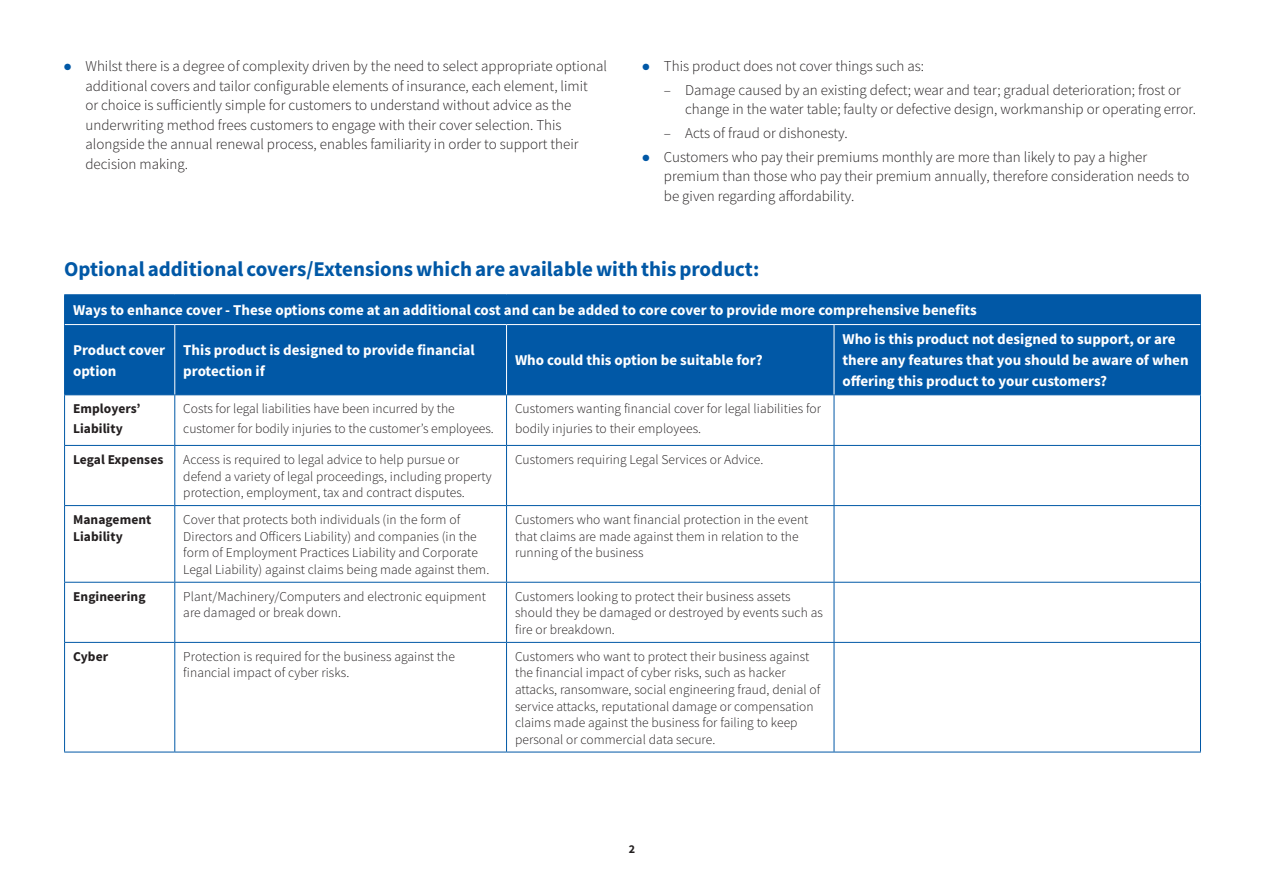
<style>
.page{position:relative;width:1264px;height:894px;background:#fff}
.page>*{position:absolute;margin:0;border:0;box-sizing:border-box;transform-origin:0 0}
.t1{font:700 21px "Source Sans Pro";color:#0158a6}
.t2{font:300 15px/19.5px "Source Sans Pro";color:#231f20}
.t3{font:700 15px/21px "Source Sans Pro";color:#fff}
.t4{font:300 13.5px/16.5px "Source Sans Pro";letter-spacing:.005em;color:#231f20}
.t5{font:700 13.5px/19.5px "Source Sans Pro";letter-spacing:.005em;color:#231f20}
.t6{font:700 12px "Source Sans Pro";color:#231f20}
.s1{color:#0158a6}
</style>
<div class="page">
<div style="left:65px;top:295px;width:1135px;height:99px;background:#0158a6"></div>
<hr style="left:64px;top:294px;width:111px;height:1px;background:#0158a6">
<svg style="left:64px;top:295px;width:1px;height:29px"></svg>
<hr style="left:175px;top:294px;width:331px;height:1px;background:#0158a6">
<hr style="left:506px;top:294px;width:328px;height:1px;background:#0158a6">
<hr style="left:834px;top:294px;width:367px;height:1px;background:#0158a6">
<svg style="left:1200px;top:295px;width:1px;height:29px"></svg>
<hr style="left:64px;top:324px;width:1px;height:70px;background:#0158a6">
<hr style="left:1200px;top:324px;width:1px;height:70px;background:#0158a6">
<hr style="left:64px;top:394px;width:111px;height:1px;background:#0158a6">
<hr style="left:175px;top:394px;width:331px;height:1px;background:#0158a6">
<hr style="left:506px;top:394px;width:328px;height:1px;background:#0158a6">
<hr style="left:834px;top:394px;width:367px;height:1px;background:#0158a6">
<hr style="left:174px;top:325px;width:1px;height:69px;background:#fff">
<hr style="left:506px;top:325px;width:1px;height:69px;background:#fff">
<hr style="left:833px;top:325px;width:1px;height:69px;background:#fff">
<hr style="left:64px;top:395px;width:1px;height:50px;background:#0158a6">
<hr style="left:174px;top:395px;width:1px;height:50px;background:#0158a6">
<hr style="left:506px;top:395px;width:1px;height:50px;background:#0158a6">
<hr style="left:833px;top:395px;width:1px;height:50px;background:#0158a6">
<hr style="left:1200px;top:395px;width:1px;height:50px;background:#0158a6">
<hr style="left:64px;top:445px;width:111px;height:1px;background:#0158a6">
<hr style="left:64px;top:446px;width:1px;height:59px;background:#0158a6">
<hr style="left:175px;top:445px;width:331px;height:1px;background:#0158a6">
<hr style="left:174px;top:446px;width:1px;height:59px;background:#0158a6">
<hr style="left:506px;top:445px;width:328px;height:1px;background:#0158a6">
<hr style="left:506px;top:446px;width:1px;height:59px;background:#0158a6">
<hr style="left:834px;top:445px;width:367px;height:1px;background:#0158a6">
<hr style="left:833px;top:446px;width:1px;height:59px;background:#0158a6">
<hr style="left:1200px;top:446px;width:1px;height:59px;background:#0158a6">
<hr style="left:64px;top:505px;width:111px;height:1px;background:#0158a6">
<hr style="left:64px;top:506px;width:1px;height:76px;background:#0158a6">
<hr style="left:175px;top:505px;width:331px;height:1px;background:#0158a6">
<hr style="left:174px;top:506px;width:1px;height:76px;background:#0158a6">
<hr style="left:506px;top:505px;width:328px;height:1px;background:#0158a6">
<hr style="left:506px;top:506px;width:1px;height:76px;background:#0158a6">
<hr style="left:834px;top:505px;width:367px;height:1px;background:#0158a6">
<hr style="left:833px;top:506px;width:1px;height:76px;background:#0158a6">
<hr style="left:1200px;top:506px;width:1px;height:76px;background:#0158a6">
<hr style="left:64px;top:582px;width:111px;height:1px;background:#0158a6">
<hr style="left:64px;top:582px;width:1px;height:60px;background:#0158a6">
<hr style="left:175px;top:582px;width:331px;height:1px;background:#0158a6">
<hr style="left:174px;top:582px;width:1px;height:60px;background:#0158a6">
<hr style="left:506px;top:582px;width:328px;height:1px;background:#0158a6">
<hr style="left:506px;top:582px;width:1px;height:60px;background:#0158a6">
<hr style="left:834px;top:582px;width:367px;height:1px;background:#0158a6">
<hr style="left:833px;top:582px;width:1px;height:60px;background:#0158a6">
<hr style="left:1200px;top:582px;width:1px;height:60px;background:#0158a6">
<hr style="left:64px;top:642px;width:111px;height:1px;background:#0158a6">
<hr style="left:64px;top:643px;width:1px;height:108px;background:#0158a6">
<hr style="left:175px;top:642px;width:331px;height:1px;background:#0158a6">
<hr style="left:174px;top:643px;width:1px;height:108px;background:#0158a6">
<hr style="left:506px;top:642px;width:328px;height:1px;background:#0158a6">
<hr style="left:506px;top:643px;width:1px;height:108px;background:#0158a6">
<hr style="left:834px;top:642px;width:367px;height:1px;background:#0158a6">
<hr style="left:833px;top:643px;width:1px;height:108px;background:#0158a6">
<hr style="left:1200px;top:643px;width:1px;height:108px;background:#0158a6">
<hr style="left:64px;top:751px;width:111px;height:1px;background:#0158a6">
<hr style="left:175px;top:751px;width:331px;height:1px;background:#0158a6">
<hr style="left:506px;top:751px;width:328px;height:1px;background:#0158a6">
<hr style="left:834px;top:751px;width:367px;height:1px;background:#0158a6">
<hr style="left:65px;top:324px;width:110px;height:1px;background:#fff">
<hr style="left:175px;top:324px;width:331px;height:1px;background:#fff">
<hr style="left:506px;top:324px;width:328px;height:1px;background:#fff">
<hr style="left:834px;top:324px;width:366px;height:1px;background:#fff">
<p class="t2" style="left:85px;top:56px;width:523px;text-indent:-21px"><span class="s1">●</span> Whilst there is a degree of complexity driven by the need to select appropriate optional additional covers and tailor configurable elements of insurance, each element, limit<br>or choice is sufficiently simple for customers to understand without advice as the underwriting method frees customers to engage with their cover selection. This alongside the annual renewal process, enables familiarity in order to support their decision making.</p>
<p class="t2" style="left:642px;top:56px;width:283px"><span class="s1">●</span> This product does not cover things such as:</p>
<p class="t2" style="left:685px;top:80px;width:512px;text-indent:-21px">– Damage caused by an existing defect; wear and tear; gradual deterioration; frost or change in the water table; faulty or defective design, workmanship or operating error.</p>
<p class="t2" style="left:664px;top:123px;width:185px">– Acts of fraud or dishonesty.</p>
<p class="t2" style="left:664px;top:147px;width:527px;text-indent:-21px"><span class="s1">●</span> Customers who pay their premiums monthly are more than likely to pay a higher premium than those who pay their premium annually, therefore consideration needs to be given regarding affordability.</p>
<h1 class="t1" style="left:64px;top:255px;width:696px">Optional additional covers/Extensions which are available with this product:</h1>
<p class="t3" style="left:73px;top:299px;width:905px">Ways to enhance cover - These options come at an additional cost and can be added to core cover to provide more comprehensive benefits</p>
<p class="t3" style="left:73px;top:339px;width:94px">Product cover option</p>
<p class="t3" style="left:183px;top:339px;width:293px">This product is designed to provide financial protection if</p>
<p class="t3" style="left:515px;top:350px;width:249px">Who could this option be suitable for?</p>
<p class="t3" style="left:842px;top:329px;width:348px">Who is this product not designed to support, or are there any features that you should be aware of when offering this product to your customers?</p>
<p class="t5" style="left:73px;top:399px;width:69px">Employers’<br>Liability</p>
<p class="t4" style="left:183px;top:399px;width:312px;line-height:19.5px">Costs for legal liabilities have been incurred by the customer for bodily injuries to the customer’s employees.</p>
<p class="t4" style="left:515px;top:399px;width:307px;line-height:19.5px">Customers wanting financial cover for legal liabilities for bodily injuries to their employees.</p>
<p class="t5" style="left:73px;top:449px;width:92px">Legal Expenses</p>
<p class="t4" style="left:183px;top:451px;width:310px">Access is required to legal advice to help pursue or defend a variety of legal proceedings, including property protection, employment, tax and contract disputes.</p>
<p class="t4" style="left:515px;top:451px;width:250px">Customers requiring Legal Services or Advice.</p>
<p class="t5" style="left:73px;top:511px;width:80px;line-height:16.5px">Management<br>Liability</p>
<p class="t4" style="left:183px;top:511px;width:307px">Cover that protects both individuals (in the form of Directors and Officers Liability) and companies (in the form of Employment Practices Liability and Corporate Legal Liability) against claims being made against them.</p>
<p class="t4" style="left:515px;top:511px;width:295px">Customers who want financial protection in the event that claims are made against them in relation to the running of the business</p>
<p class="t5" style="left:73px;top:586px;width:74px">Engineering</p>
<p class="t4" style="left:183px;top:588px;width:304px">Plant/Machinery/Computers and electronic equipment are damaged or break down.</p>
<p class="t4" style="left:515px;top:588px;width:309px">Customers looking to protect their business assets should they be damaged or destroyed by events such as fire or breakdown.</p>
<p class="t5" style="left:73px;top:646px;width:37px">Cyber</p>
<p class="t4" style="left:183px;top:648px;width:273px">Protection is required for the business against the financial impact of cyber risks.</p>
<p class="t4" style="left:515px;top:648px;width:307px">Customers who want to protect their business against the financial impact of cyber risks, such as hacker attacks, ransomware, social engineering fraud, denial of service attacks, reputational damage or compensation claims made against the business for failing to keep personal or commercial data secure.</p>
<p class="t6" style="left:629px;top:841px;width:8px">2</p>
</div>
